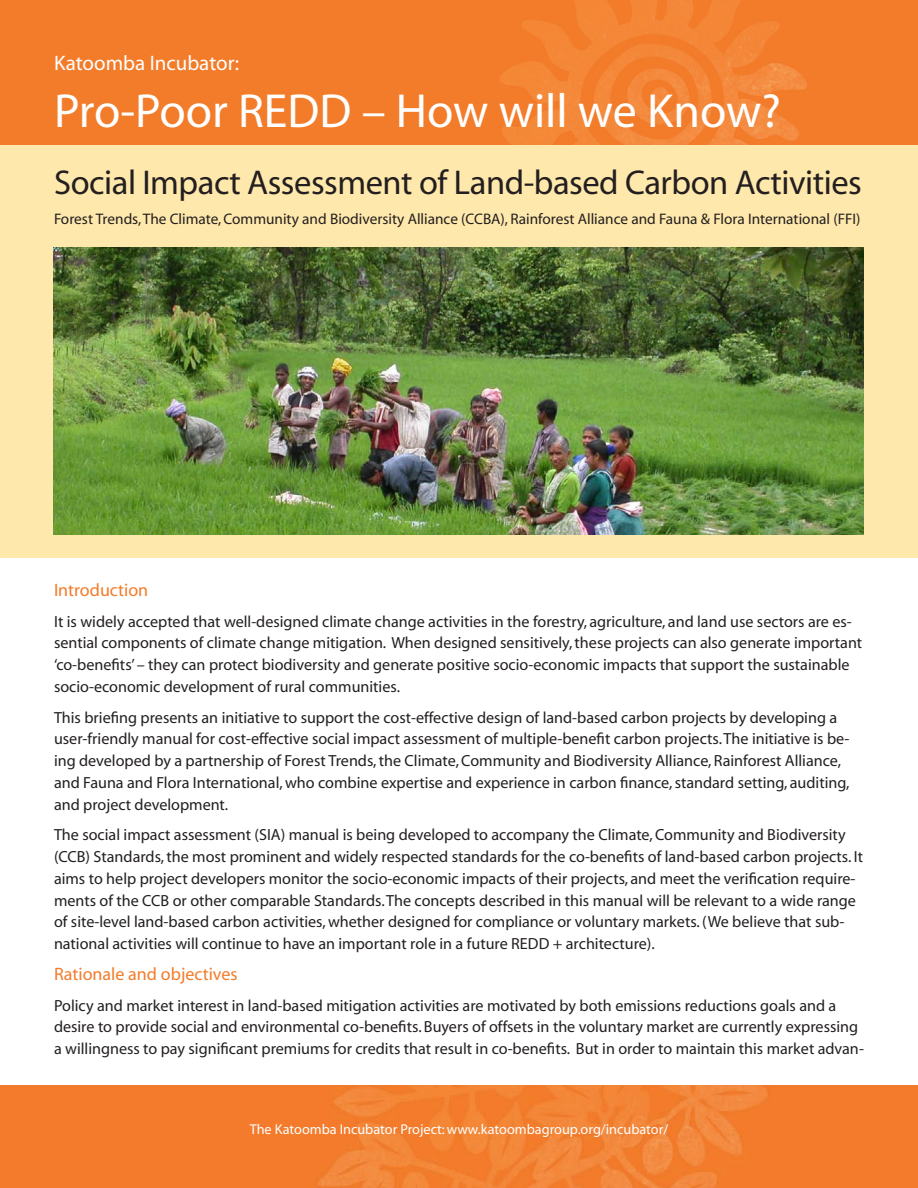
<style>
.page{position:relative;width:918px;height:1188px;background:#fff}
.page>*{position:absolute;margin:0;border:0;box-sizing:border-box;transform-origin:0 0}
.Headers_General{font:48px "Myriad";color:#fff}
.Header_2{font:34.5px "Myriad";letter-spacing:-.015em;color:#231f20}
.Headers_General-2{font:21px "Myriad";color:#fff}
.Header_small_orange{font:18px "Myriad";color:#f37b29}
.t1{font:16.2px/21.8px "Myriad";color:#231f20}
.t2{font:15.3px "Myriad";color:#231f20}
.Headers_small{font:14.25px "Myriad";color:#fff}
</style>
<div class="page">
<div style="left:0;top:144px;width:918px;height:414px;background:#ffe8ab"></div>
<img style="left:0;top:0;width:918px;height:144px">
<img style="left:0;top:1086px;width:918px;height:102px">
<img style="left:54px;top:248px;width:810px;height:286px">
<p class="Headers_General-2" style="left:54px;top:52px;width:187px">Katoomba Incubator:</p>
<p class="Headers_General" style="left:54px;top:87px;width:729px">Pro-Poor REDD – How will we Know?</p>
<p class="Header_2" style="left:54px;top:165px;width:809px">Social Impact Assessment of Land-based Carbon Activities</p>
<p class="t2" style="left:54px;top:212px;width:808px">Forest Trends, The Climate, Community and Biodiversity Alliance (CCBA), Rainforest Alliance and Fauna &amp; Flora International (FFI)</p>
<p class="Header_small_orange" style="left:54px;top:581px;width:96px">Introduction</p>
<p class="t1" style="left:54px;top:611px;width:810px">It is widely accepted that well-designed climate change activities in the forestry, agriculture, and land use sectors are es&shy;sential components of climate change mitigation. When designed sensitively, these projects can also generate important ‘co-benefits’ – they can protect biodiversity and generate positive socio-economic impacts that support the sustainable socio-economic development of rural communities.</p>
<p class="t1" style="left:54px;top:707px;width:797px">This briefing presents an initiative to support the cost-effective design of land-based carbon projects by developing a user-friendly manual for cost-effective social impact assessment of multiple-benefit carbon projects. The initiative is be&shy;ing developed by a partnership of Forest Trends, the Climate, Community and Biodiversity Alliance, Rainforest Alliance, and Fauna and Flora International, who combine expertise and experience in carbon finance, standard setting, auditing, and project development.</p>
<p class="t1" style="left:54px;top:825px;width:811px">The social impact assessment (SIA) manual is being developed to accompany the Climate, Community and Biodiversity (CCB) Standards, the most prominent and widely respected standards for the co-benefits of land-based carbon projects. It aims to help project developers monitor the socio-economic impacts of their projects, and meet the verification require&shy;ments of the CCB or other comparable Standards. The concepts described in this manual will be relevant to a wide range of site-level land-based carbon activities, whether designed for compliance or voluntary markets. (We believe that sub&shy;national activities will continue to have an important role in a future REDD + architecture).</p>
<p class="Header_small_orange" style="left:54px;top:965px;width:185px">Rationale and objectives</p>
<p class="t1" style="left:54px;top:995px;width:812px">Policy and market interest in land-based mitigation activities are motivated by both emissions reductions goals and a desire to provide social and environmental co-benefits. Buyers of offsets in the voluntary market are currently expressing a willingness to pay significant premiums for credits that result in co-benefits. But in order to maintain this market advan-</p>
<p class="Headers_small" style="left:250px;top:1122px;width:420px">The Katoomba Incubator Project: www.katoombagroup.org/incubator/</p>
</div>
